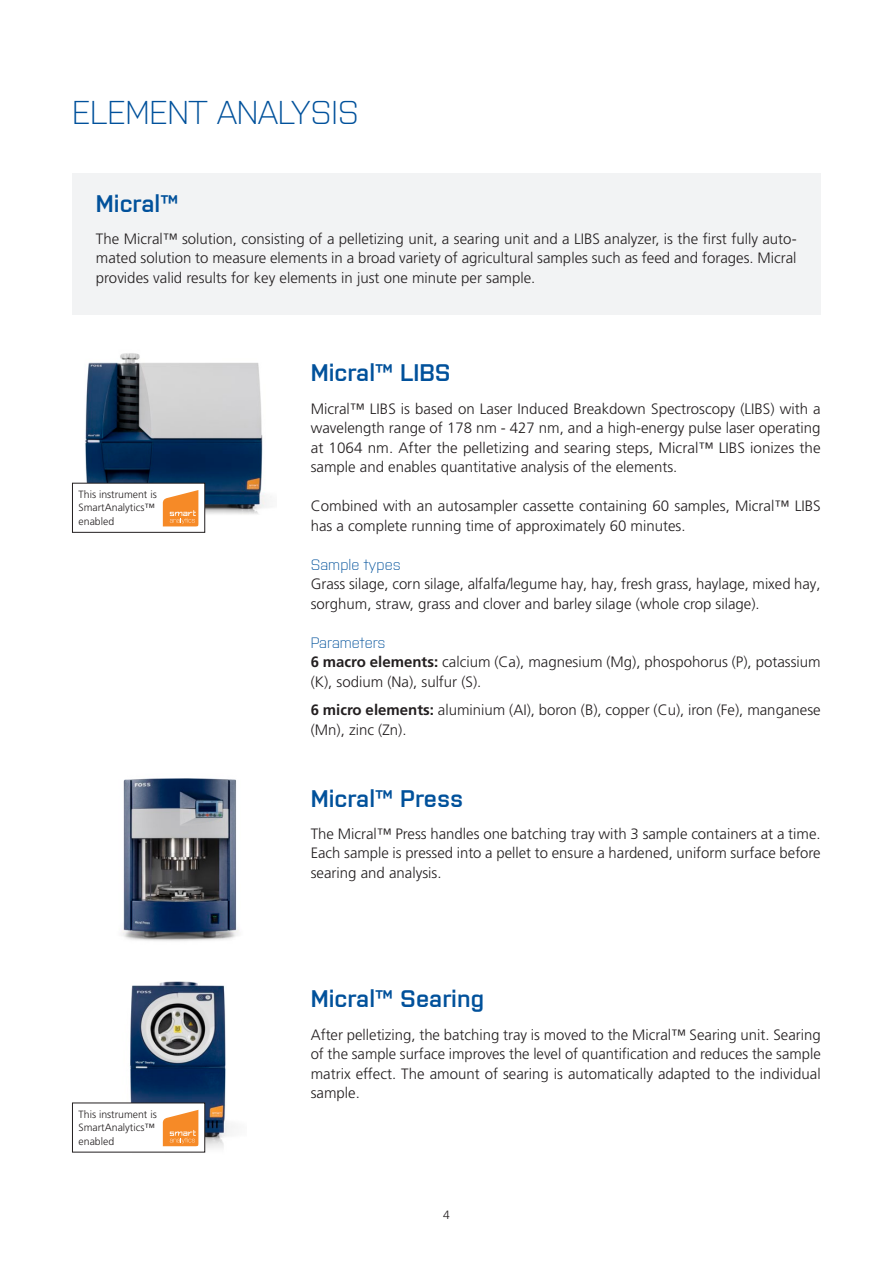
<style>
.page{position:relative;width:893px;height:1263px;background:#fff}
.page>*{position:absolute;margin:0;border:0;box-sizing:border-box;transform-origin:0 0}
.Chapter_header_22_26{font:300 33px "Purista";letter-spacing:-.005em;color:#01519b}
.Rubrik_16_18_bokstekst{font:600 24px "Purista";color:#01519b}
.Body{font:300 15px/19.5px "Frutiger LT Pro";color:#231f20;text-align:justify}
.Sample_type_head{font:300 15px "Purista";color:#01519b}
.t1{font:300 12px "Frutiger LT Pro";color:#231f20}
.Body-2{font:300 10.5px/13.5px "Frutiger LT Pro";color:#231f20}
.s1{font-weight:700}
</style>
<div class="page">
<div style="left:72px;top:173px;width:749px;height:141px;background:#f2f3f4"></div>
<img style="left:122px;top:778px;width:117px;height:163px">
<img style="left:107px;top:981px;width:126px;height:172px">
<img style="left:72px;top:353px;width:195px;height:162px">
<div style="left:72px;top:483px;width:133px;height:49px;background:#fff"></div>
<svg style="left:163px;top:490px;width:35px;height:36px"></svg>
<div style="left:72px;top:1103px;width:133px;height:49px;background:#fff"></div>
<svg style="left:163px;top:1110px;width:35px;height:36px"></svg>
<p class="Chapter_header_22_26" style="left:72px;top:89px;width:288px">ELEMENT ANALYSIS</p>
<p class="Rubrik_16_18_bokstekst" style="left:96px;top:186px;width:84px">Micral™</p>
<p class="Body" style="left:96px;top:229px;width:702px">The Micral™ solution, consisting of a pelletizing unit, a searing unit and a LIBS analyzer, is the first fully auto&shy;mated solution to measure elements in a broad variety of agricultural samples such as feed and forages. Micral provides valid results for key elements in just one minute per sample.</p>
<p class="Body-2" style="left:79px;top:488px;width:80px">This instrument is<br>SmartAnalytics™</p>
<p class="Body-2" style="left:79px;top:515px;width:37px">enabled</p>
<p class="Body-2" style="left:79px;top:1107px;width:80px">This instrument is<br>SmartAnalytics™</p>
<p class="Body-2" style="left:79px;top:1134px;width:37px">enabled</p>
<p class="Rubrik_16_18_bokstekst" style="left:311px;top:355px;width:141px">Micral™ LIBS</p>
<p class="Body" style="left:311px;top:399px;width:511px">Micral™ LIBS is based on Laser Induced Breakdown Spectroscopy (LIBS) with a wavelength range of 178 nm - 427 nm, and a high-energy pulse laser operating at 1064 nm. After the pelletizing and searing steps, Micral™ LIBS ionizes the sample and enables quantitative analysis of the elements.</p>
<p class="Body" style="left:311px;top:496px;width:511px">Combined with an autosampler cassette containing 60 samples, Micral™ LIBS has a complete running time of approximately 60 minutes.</p>
<p class="Sample_type_head" style="left:311px;top:554px;width:92px">Sample types</p>
<p class="Body" style="left:311px;top:574px;width:511px">Grass silage, corn silage, alfalfa/legume hay, hay, fresh grass, haylage, mixed hay, sorghum, straw, grass and clover and barley silage (whole crop silage).</p>
<p class="Sample_type_head" style="left:311px;top:632px;width:76px">Parameters</p>
<p class="Body" style="left:311px;top:652px;width:511px"><span class="s1">6 macro elements:</span> calcium (Ca), magnesium (Mg), phospohorus (P), potassium (K), sodium (Na), sulfur (S).</p>
<p class="Body" style="left:311px;top:700px;width:511px"><span class="s1">6 micro elements:</span> aluminium (AI), boron (B), copper (Cu), iron (Fe), manganese (Mn), zinc (Zn).</p>
<p class="Rubrik_16_18_bokstekst" style="left:311px;top:781px;width:154px">Micral™ Press</p>
<p class="Body" style="left:311px;top:824px;width:511px">The Micral™ Press handles one batching tray with 3 sample containers at a time.<br>Each sample is pressed into a pellet to ensure a hardened, uniform surface before searing and analysis.</p>
<p class="Rubrik_16_18_bokstekst" style="left:311px;top:981px;width:175px">Micral™ Searing</p>
<p class="Body" style="left:311px;top:1025px;width:511px">After pelletizing, the batching tray is moved to the Micral™ Searing unit. Searing of the sample surface improves the level of quantification and reduces the sample matrix effect. The amount of searing is automatically adapted to the individual sample.</p>
<p class="t1" style="left:443px;top:1207px;width:8px">4</p>
</div>
